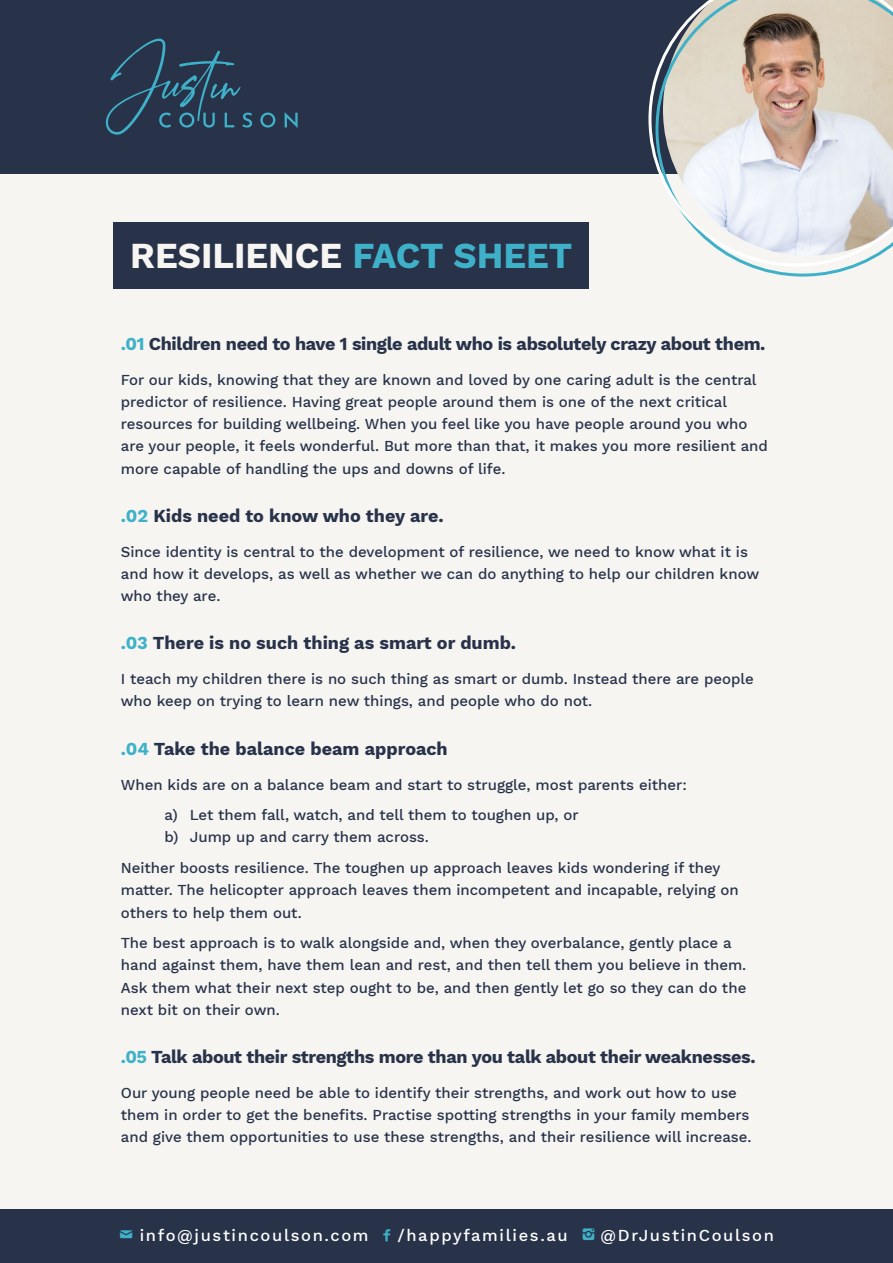
<style>
.page{position:relative;width:893px;height:1263px;background:#fff}
.page>*{position:absolute;margin:0;border:0;box-sizing:border-box;transform-origin:0 0}
.t1{font:700 36px "Work Sans";color:#f7f5f2}
.t2{font:700 18px "Work Sans";letter-spacing:-.02em;color:#28334a}
.t3{font:700 18px "Work Sans";color:#28334a}
.t4{font:500 16.5px "Work Sans";letter-spacing:.1em;color:#fff}
.t5{font:500 15px/22.2px "Work Sans";color:#28334a}
.s1{color:#3eb1c8}
.s2{font-family:"Entypo";font-weight:400;font-size:27px;color:#3eb1c8}
</style>
<div class="page">
<div style="left:0;top:1209px;width:893px;height:54px;background:#28334a"></div>
<div style="left:0;top:152px;width:893px;height:1057px;background:#f7f5f2"></div>
<div style="left:0;top:0;width:893px;height:173px;background:#28334a"></div>
<svg style="left:105px;top:38px;width:147px;height:97px"></svg>
<svg style="left:260px;top:113px;width:15px;height:15px"></svg>
<svg style="left:285px;top:112px;width:13px;height:16px"></svg>
<svg style="left:751px;top:267px;width:104px;height:10px"></svg>
<svg style="left:648px;top:0;width:245px;height:267px"></svg>
<div style="left:113px;top:222px;width:476px;height:67px;background:#28334a"></div>
<svg style="left:383px;top:1229px;width:7px;height:12px"></svg>
<svg style="left:583px;top:1228px;width:11px;height:12px"></svg>
<h1 class="t1" style="left:130px;top:228px;width:444px">RESILIENCE <span class="s1">FACT SHEET</span></h1>
<p class="t2" style="left:121px;top:330px;width:646px"><span class="s1">.01</span> Children need to have 1 single adult who is absolutely crazy about them.</p>
<p class="t5" style="left:121px;top:368px;width:649px">For our kids, knowing that they are known and loved by one caring adult is the central predictor of resilience. Having great people around them is one of the next critical resources for building wellbeing. When you feel like you have people around you who are your people, it feels wonderful. But more than that, it makes you more resilient and more capable of handling the ups and downs of life.</p>
<p class="t3" style="left:121px;top:502px;width:324px"><span class="s1">.02</span> Kids need to know who they are.</p>
<p class="t5" style="left:121px;top:540px;width:640px">Since identity is central to the development of resilience, we need to know what it is and how it develops, as well as whether we can do anything to help our children know who they are.</p>
<p class="t3" style="left:121px;top:629px;width:397px"><span class="s1">.03</span> There is no such thing as smart or dumb.</p>
<p class="t5" style="left:121px;top:667px;width:635px">I teach my children there is no such thing as smart or dumb. Instead there are people who keep on trying to learn new things, and people who do not.</p>
<p class="t3" style="left:121px;top:735px;width:328px"><span class="s1">.04</span> Take the balance beam approach</p>
<p class="t5" style="left:164px;top:768px;width:524px;line-height:30.8px;text-indent:-44px">When kids are on a balance beam and start to struggle, most parents either: a) Let them fall, watch, and tell them to toughen up, or</p>
<p class="t5" style="left:121px;top:821px;width:601px;line-height:30.8px;text-indent:44px">b) Jump up and carry them across.<br>Neither boosts resilience. The toughen up approach leaves kids wondering if they</p>
<p class="t5" style="left:121px;top:878px;width:619px">matter. The helicopter approach leaves them incompetent and incapable, relying on others to help them out.</p>
<p class="t5" style="left:121px;top:931px;width:627px">The best approach is to walk alongside and, when they overbalance, gently place a hand against them, have them lean and rest, and then tell them you believe in them.<br>Ask them what their next step ought to be, and then gently let go so they can do the next bit on their own.</p>
<p class="t2" style="left:121px;top:1043px;width:636px"><span class="s1">.05</span> Talk about their strengths more than you talk about their weaknesses.</p>
<p class="t5" style="left:121px;top:1081px;width:632px">Our young people need be able to identify their strengths, and work out how to use them in order to get the benefits. Practise spotting strengths in your family members and give them opportunities to use these strengths, and their resilience will increase.</p>
<p class="t4" style="left:119px;top:1223px;width:251px"><span class="s2">✉</span> info@justincoulson.com</p>
<p class="t4" style="left:397px;top:1223px;width:172px">/happyfamilies.au</p>
<p class="t4" style="left:601px;top:1223px;width:175px">@DrJustinCoulson</p>
</div>
